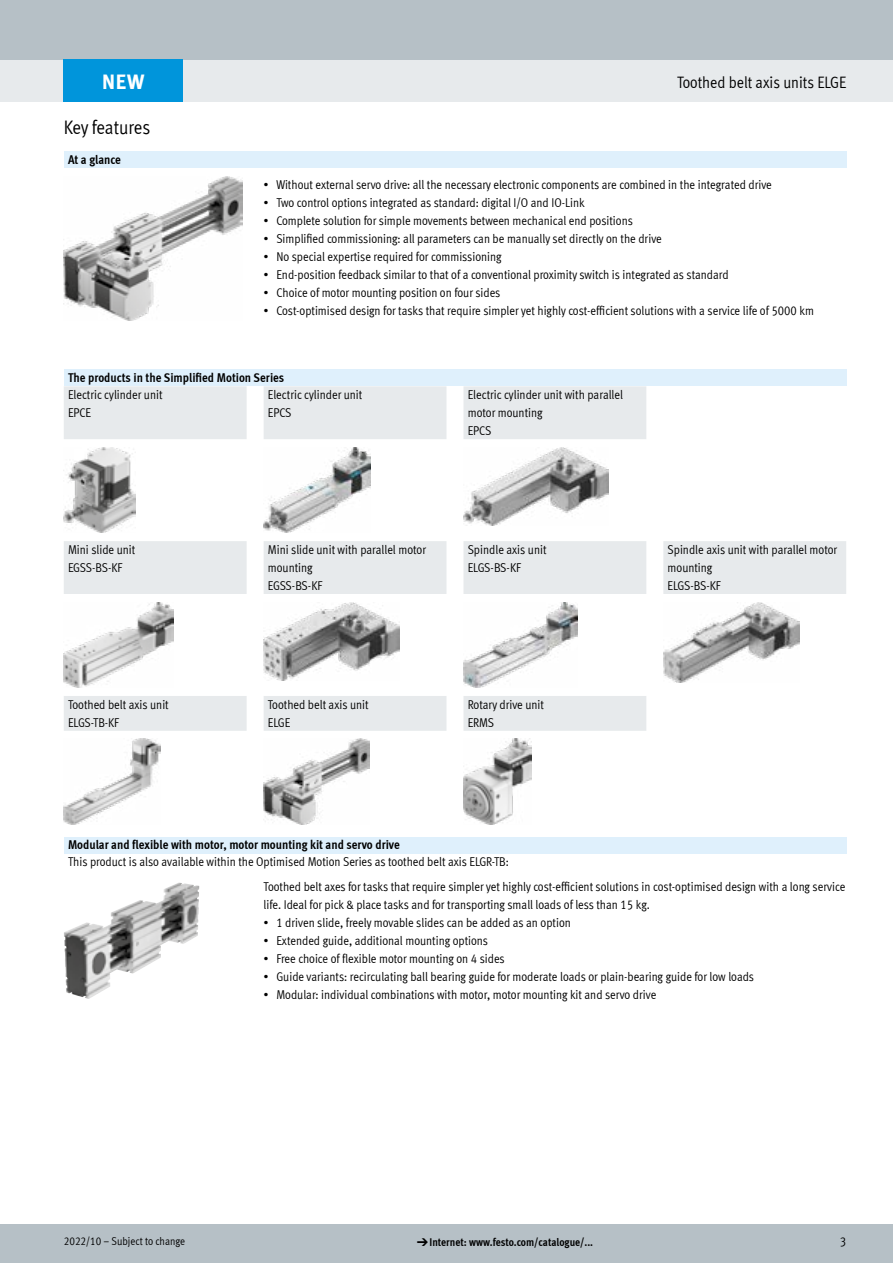
<style>
.page{position:relative;width:893px;height:1263px;background:#fff}
.page>*{position:absolute;margin:0;border:0;box-sizing:border-box;transform-origin:0 0}
.t1{font:700 21px "Meta Plus LF";color:#fff}
.FES_title_section{font:19.5px "Meta Cond LF";letter-spacing:-.005em;color:#000}
.FES_title_family{font:16.5px "Meta Cond LF";color:#000}
.FES_regular{font:12.75px/18px "Meta Cond LF";color:#000}
.FES_head_2_text{font:12.75px/18px "Meta Cond LF";color:#000}
.FES_head_1_text{font:700 12.75px "Meta Cond LF";color:#000}
.t2{font:700 11.25px "Meta Cond LF";color:#000}
.t3{font:11.25px "Meta Cond LF";color:#000}
.s1{font-family:"Meto Pict 182";font-weight:400}
</style>
<div class="page">
<div style="left:0;top:1225px;width:893px;height:38px;background:#b6c0c6"></div>
<div style="left:0;top:60px;width:893px;height:42px;background:#e7eaec"></div>
<div style="left:0;top:0;width:893px;height:60px;background:#b6c0c6"></div>
<div style="left:64px;top:151px;width:782px;height:17px;background:#dff0fc"></div>
<img style="left:64px;top:176px;width:178px;height:145px">
<div style="left:64px;top:369px;width:782px;height:17px;background:#dff0fc"></div>
<svg style="left:64px;top:386px;width:782px;height:345px"></svg>
<img style="left:64px;top:447px;width:72px;height:85px">
<img style="left:264px;top:447px;width:106px;height:85px">
<img style="left:463px;top:447px;width:145px;height:79px">
<img style="left:64px;top:602px;width:110px;height:85px">
<img style="left:264px;top:602px;width:136px;height:79px">
<img style="left:463px;top:602px;width:115px;height:85px">
<img style="left:663px;top:602px;width:136px;height:80px">
<img style="left:64px;top:739px;width:97px;height:85px">
<img style="left:264px;top:739px;width:105px;height:85px">
<img style="left:463px;top:739px;width:68px;height:85px">
<div style="left:64px;top:837px;width:782px;height:17px;background:#dff0fc"></div>
<img style="left:64px;top:883px;width:115px;height:116px">
<div style="left:64px;top:60px;width:119px;height:42px;background:#0095db"></div>
<p class="t1" style="left:102px;top:68px;width:44px">NEW</p>
<p class="FES_title_section" style="left:64px;top:116px;width:88px">Key features</p>
<p class="FES_head_1_text" style="left:68px;top:151px;width:54px">At a glance</p>
<p class="FES_title_family" style="left:677px;top:72px;width:171px">Toothed belt axis units ELGE</p>
<p class="FES_regular" style="left:264px;top:175px;width:510px">• Without external servo drive: all the necessary electronic components are combined in the integrated drive</p>
<p class="FES_regular" style="left:264px;top:193px;width:323px">• Two control options integrated as standard: digital I/O and IO-Link</p>
<p class="FES_regular" style="left:264px;top:211px;width:371px">• Complete solution for simple movements between mechanical end positions</p>
<p class="FES_regular" style="left:264px;top:229px;width:400px">• Simplified commissioning: all parameters can be manually set directly on the drive</p>
<p class="FES_regular" style="left:264px;top:247px;width:239px">• No special expertise required for commissioning</p>
<p class="FES_regular" style="left:264px;top:265px;width:466px">• End-position feedback similar to that of a conventional proximity switch is integrated as standard</p>
<p class="FES_regular" style="left:264px;top:283px;width:238px">• Choice of motor mounting position on four sides</p>
<p class="FES_regular" style="left:264px;top:301px;width:552px">• Cost-optimised design for tasks that require simpler yet highly cost-efficient solutions with a service life of 5000 km</p>
<p class="FES_head_1_text" style="left:68px;top:369px;width:218px">The products in the Simplified Motion Series</p>
<p class="FES_head_2_text" style="left:68px;top:385px;width:96px">Electric cylinder unit</p>
<p class="FES_head_2_text" style="left:68px;top:403px;width:25px">EPCE</p>
<p class="FES_head_2_text" style="left:268px;top:385px;width:96px">Electric cylinder unit</p>
<p class="FES_head_2_text" style="left:268px;top:403px;width:25px">EPCS</p>
<p class="FES_head_2_text" style="left:468px;top:385px;width:157px">Electric cylinder unit with parallel motor mounting</p>
<p class="FES_head_2_text" style="left:468px;top:421px;width:25px">EPCS</p>
<p class="FES_head_2_text" style="left:68px;top:540px;width:69px">Mini slide unit</p>
<p class="FES_head_2_text" style="left:68px;top:558px;width:56px">EGSS-BS-KF</p>
<p class="FES_head_2_text" style="left:268px;top:540px;width:160px">Mini slide unit with parallel motor mounting</p>
<p class="FES_head_2_text" style="left:268px;top:576px;width:56px">EGSS-BS-KF</p>
<p class="FES_head_2_text" style="left:468px;top:540px;width:80px">Spindle axis unit</p>
<p class="FES_head_2_text" style="left:468px;top:558px;width:55px">ELGS-BS-KF</p>
<p class="FES_head_2_text" style="left:668px;top:540px;width:171px">Spindle axis unit with parallel motor mounting</p>
<p class="FES_head_2_text" style="left:668px;top:576px;width:55px">ELGS-BS-KF</p>
<p class="FES_head_2_text" style="left:68px;top:695px;width:102px">Toothed belt axis unit</p>
<p class="FES_head_2_text" style="left:68px;top:713px;width:53px">ELGS-TB-KF</p>
<p class="FES_head_2_text" style="left:268px;top:695px;width:102px">Toothed belt axis unit</p>
<p class="FES_head_2_text" style="left:268px;top:713px;width:24px">ELGE</p>
<p class="FES_head_2_text" style="left:468px;top:695px;width:78px">Rotary drive unit</p>
<p class="FES_head_2_text" style="left:468px;top:713px;width:28px">ERMS</p>
<p class="FES_head_1_text" style="left:68px;top:837px;width:333px">Modular and flexible with motor, motor mounting kit and servo drive</p>
<p class="FES_regular" style="left:68px;top:852px;width:442px">This product is also available within the Optimised Motion Series as toothed belt axis ELGR-TB:</p>
<p class="FES_regular" style="left:264px;top:877px;width:583px">Toothed belt axes for tasks that require simpler yet highly cost-efficient solutions in cost-optimised design with a long service life. Ideal for pick &amp; place tasks and for transporting small loads of less than 15 kg.</p>
<p class="FES_regular" style="left:264px;top:913px;width:309px">• 1 driven slide, freely movable slides can be added as an option</p>
<p class="FES_regular" style="left:264px;top:931px;width:226px">• Extended guide, additional mounting options</p>
<p class="FES_regular" style="left:264px;top:949px;width:243px">• Free choice of flexible motor mounting on 4 sides</p>
<p class="FES_regular" style="left:264px;top:967px;width:492px">• Guide variants: recirculating ball bearing guide for moderate loads or plain-bearing guide for low loads</p>
<p class="FES_regular" style="left:264px;top:985px;width:394px">• Modular: individual combinations with motor, motor mounting kit and servo drive</p>
<p class="t3" style="left:64px;top:1234px;width:123px">2022/10 – Subject to change</p>
<p class="t2" style="left:417px;top:1235px;width:178px"><span class="s1">d</span>Internet: www.festo.com/catalogue/...</p>
<p class="FES_regular" style="left:840px;top:1232px;width:8px">3</p>
</div>
